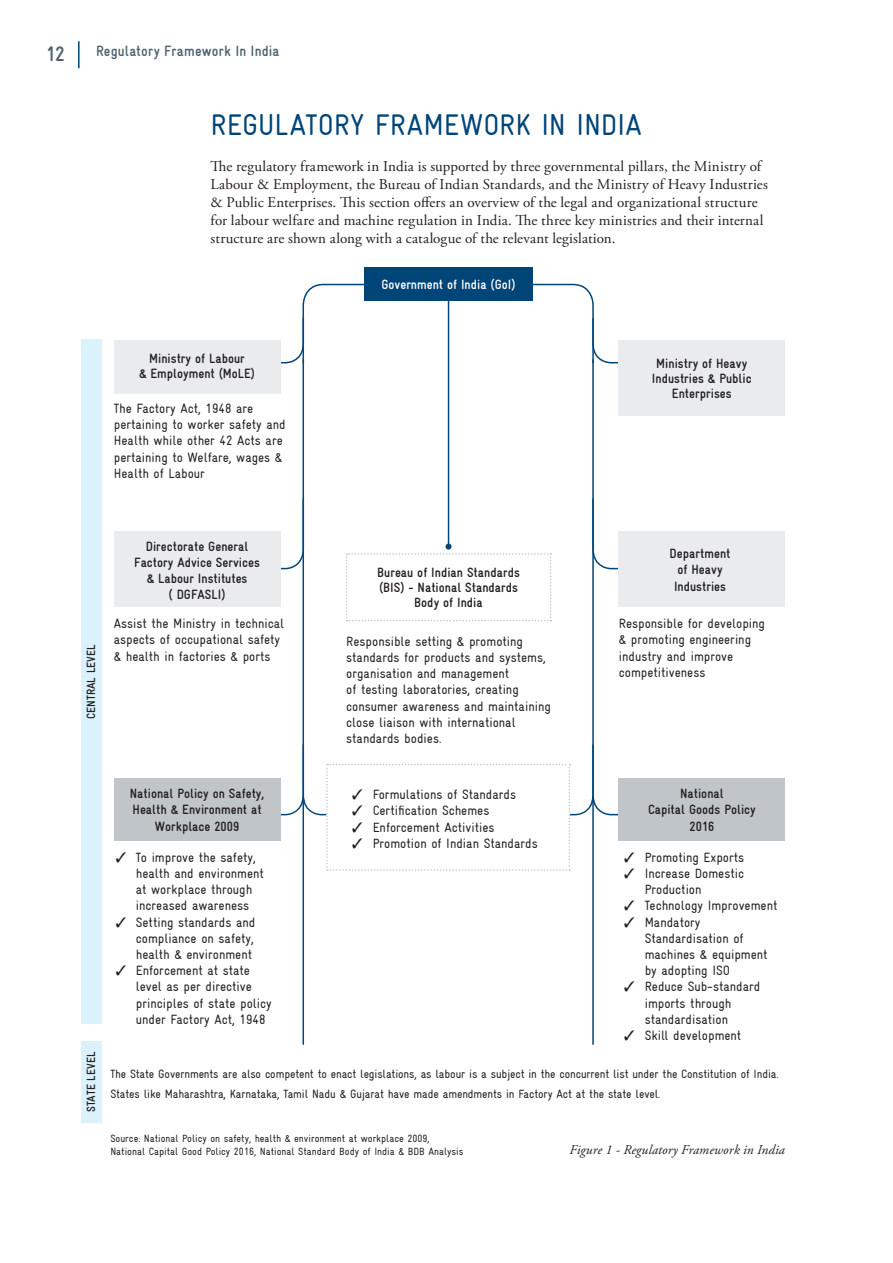
<style>
.page{position:relative;width:893px;height:1263px;background:#fff}
.page>*{position:absolute;margin:0;border:0;box-sizing:border-box;transform-origin:0 0}
.t1{font:condensed 30px "Gravur";color:#004578}
.t2{font:700 21px "Gravur Condensed";color:#4d636e}
.t3{font:15px/18px "Adobe Garamond Pro";letter-spacing:.01em;color:#231f20}
.t4{font:700 15px "Gravur Condensed";letter-spacing:.01em;color:#4d636e}
.t5{font:13.5px/16.2px "Gravur Condensed";color:#231f20}
.t6{font:700 13.5px/16.2px "Gravur Condensed";color:#231f20;text-align:center}
.t7{font:italic 13.5px "Adobe Garamond Pro";letter-spacing:.01em;color:#231f20}
.t8{font:700 13.5px "Gravur Condensed";color:#fff}
.t9{font:12px/19.8px "Gravur Condensed";letter-spacing:-.01em;color:#231f20}
.t10{font:700 12px "Gravur Condensed";color:#231f20}
.t11{font:10.5px/12.6px "Gravur Condensed";color:#231f20}
</style>
<div class="page">
<hr style="left:78px;top:41px;width:2px;height:27px;background:#004578">
<svg style="left:594px;top:531px;width:35px;height:39px"></svg>
<div style="left:364px;top:267px;width:169px;height:34px;background:#004578"></div>
<hr style="left:592px;top:359px;width:2px;height:686px;background:#004578">
<hr style="left:303px;top:359px;width:1px;height:686px;background:#004578">
<svg style="left:267px;top:497px;width:38px;height:73px"></svg>
<svg style="left:280px;top:283px;width:84px;height:82px"></svg>
<hr style="left:448px;top:299px;width:1px;height:248px;background:#004578">
<svg style="left:346px;top:544px;width:206px;height:77px"></svg>
<div style="left:81px;top:339px;width:20px;height:685px;background:#dbf2fc"></div>
<div style="left:81px;top:1042px;width:20px;height:81px;background:#dbf2fc"></div>
<div style="left:619px;top:778px;width:166px;height:63px;background:#c0c5c9"></div>
<div style="left:114px;top:340px;width:166px;height:54px;background:#e9ebed"></div>
<div style="left:114px;top:532px;width:166px;height:75px;background:#e9ebed"></div>
<div style="left:114px;top:778px;width:166px;height:63px;background:#c0c5c9"></div>
<svg style="left:533px;top:283px;width:96px;height:82px"></svg>
<div style="left:619px;top:532px;width:166px;height:75px;background:#e9ebed"></div>
<svg style="left:280px;top:743px;width:339px;height:128px"></svg>
<div style="left:619px;top:341px;width:166px;height:75px;background:#e9ebed"></div>
<h2 class="t2" style="left:46px;top:42px;width:20px">12</h2>
<p class="t4" style="left:96px;top:43px;width:185px">Regulatory Framework In India</p>
<h1 class="t1" style="left:211px;top:108px;width:433px">REGULATORY FRAMEWORK IN INDIA</h1>
<p class="t3" style="left:211px;top:158px;width:559px">The regulatory framework in India is supported by three governmental pillars, the Ministry of Labour &amp; Employment, the Bureau of Indian Standards, and the Ministry of Heavy Industries &amp; Public Enterprises. This section offers an overview of the legal and organizational structure for labour welfare and machine regulation in India. The three key ministries and their internal structure are shown along with a catalogue of the relevant legislation.</p>
<p class="t6" style="left:139px;top:351px;width:118px;line-height:15px">Ministry of Labour<br>&amp; Employment (MoLE)</p>
<p class="t5" style="left:114px;top:400px;width:173px">The Factory Act, 1948 are pertaining to worker safety and<br>Health while other 42 Acts are pertaining to Welfare, wages &amp;<br>Health of Labour</p>
<p class="t8" style="left:381px;top:277px;width:136px">Government of India (GoI)</p>
<p class="t6" style="left:652px;top:356px;width:101px;line-height:15px">Ministry of Heavy<br>Industries &amp; Public<br>Enterprises</p>
<p class="t10" style="left:84px;top:719px;width:76px;rotate:-90deg">CENTRAL LEVEL</p>
<p class="t6" style="left:134px;top:538px;width:127px">Directorate General<br>Factory Advice Services &amp; Labour Institutes<br>( DGFASLI)</p>
<p class="t5" style="left:114px;top:615px;width:172px">Assist the Ministry in technical aspects of occupational safety &amp; health in factories &amp; ports</p>
<p class="t6" style="left:377px;top:565px;width:144px;line-height:15px">Bureau of Indian Standards (BIS) - National Standards<br>Body of India</p>
<p class="t5" style="left:346px;top:633px;width:206px">Responsible setting &amp; promoting standards for products and systems, organisation and management<br>of testing laboratories, creating consumer awareness and maintaining close liaison with international standards bodies.</p>
<p class="t6" style="left:670px;top:545px;width:62px">Department of Heavy<br>Industries</p>
<p class="t5" style="left:619px;top:615px;width:148px">Responsible for developing &amp; promoting engineering industry and improve competitiveness</p>
<p class="t10" style="left:84px;top:1112px;width:62px;rotate:-90deg">STATE LEVEL</p>
<p class="t6" style="left:130px;top:785px;width:136px">National Policy on Safety,<br>Health &amp; Environment at<br>Workplace 2009</p>
<p class="t5" style="left:136px;top:849px;width:130px;text-indent:-20px">✓ To improve the safety, health and environment at workplace through increased awareness</p>
<p class="t5" style="left:136px;top:914px;width:121px;text-indent:-20px">✓ Setting standards and compliance on safety, health &amp; environment</p>
<p class="t5" style="left:136px;top:962px;width:137px;text-indent:-20px">✓ Enforcement at state level as per directive principles of state policy under Factory Act, 1948</p>
<p class="t5" style="left:352px;top:786px;width:166px">✓ Formulations of Standards</p>
<p class="t5" style="left:352px;top:802px;width:139px">✓ Certification Schemes</p>
<p class="t5" style="left:352px;top:819px;width:144px">✓ Enforcement Activities</p>
<p class="t5" style="left:352px;top:835px;width:188px">✓ Promotion of Indian Standards</p>
<p class="t6" style="left:648px;top:785px;width:109px">National<br>Capital Goods Policy<br>2016</p>
<p class="t5" style="left:624px;top:849px;width:122px">✓ Promoting Exports</p>
<p class="t5" style="left:645px;top:865px;width:101px;text-indent:-21px">✓ Increase Domestic<br>Production</p>
<p class="t5" style="left:624px;top:898px;width:155px">✓ Technology Improvement</p>
<p class="t5" style="left:645px;top:914px;width:124px;text-indent:-21px">✓ Mandatory<br>Standardisation of machines &amp; equipment by adopting ISO</p>
<p class="t5" style="left:645px;top:979px;width:117px;text-indent:-21px">✓ Reduce Sub-standard imports through standardisation</p>
<p class="t5" style="left:624px;top:1027px;width:119px">✓ Skill development</p>
<p class="t9" style="left:110px;top:1064px;width:670px">The State Governments are also competent to enact legislations, as labour is a subject in the concurrent list under the Constitution of India.<br>States like Maharashtra, Karnataka, Tamil Nadu &amp; Gujarat have made amendments in Factory Act at the state level.</p>
<p class="t11" style="left:110px;top:1132px;width:355px">Source: National Policy on safety, health &amp; environment at workplace 2009,<br>National Capital Good Policy 2016, National Standard Body of India &amp; BDB Analysis</p>
<p class="t7" style="left:569px;top:1141px;width:217px">Figure 1 - Regulatory Framework in India</p>
</div>
